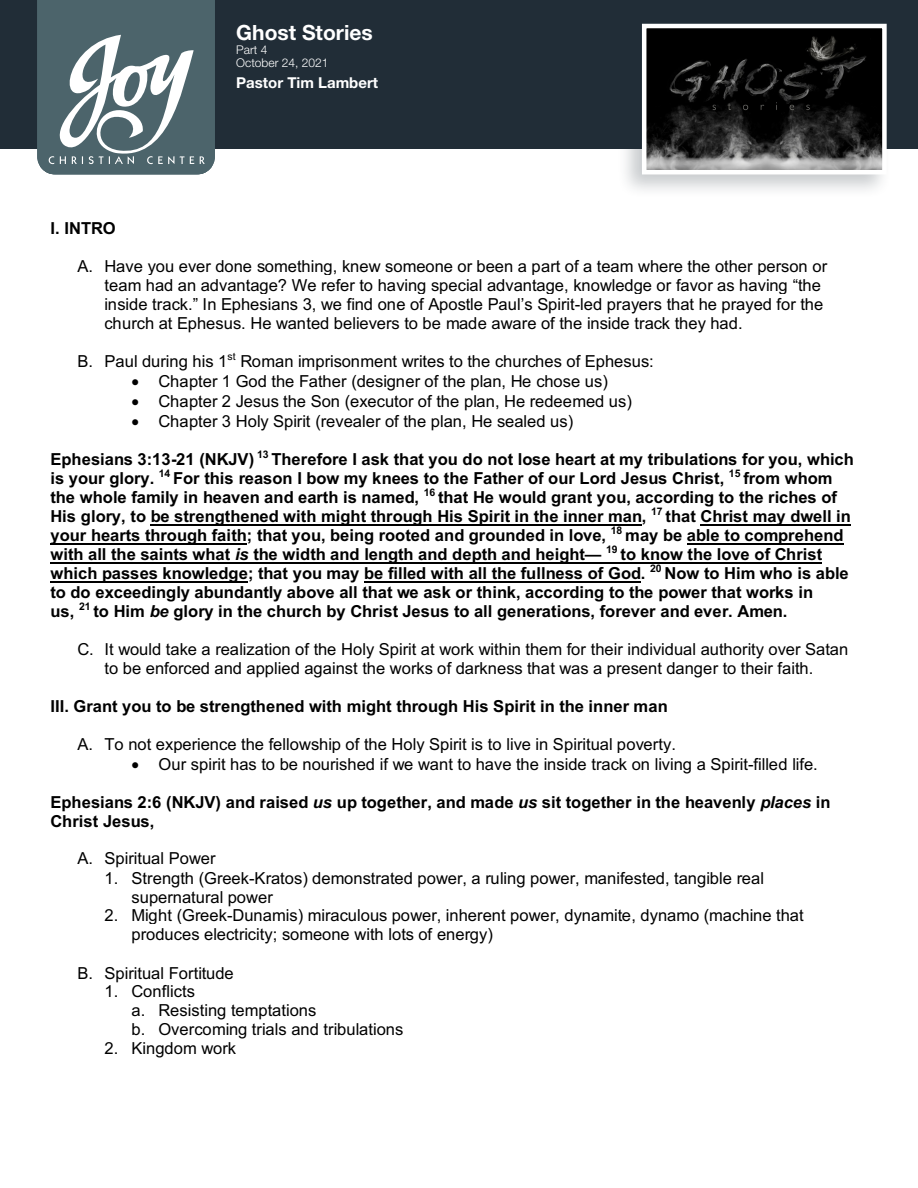
<style>
.page{position:relative;width:918px;height:1188px;background:#fff}
.page>*{position:absolute;margin:0;border:0;box-sizing:border-box;transform-origin:0 0}
.t1{font:700 21px "Helvetica Neue LT";color:#fff}
.t2{font:16.5px/19px "Arial";color:#000}
.t3{font:700 16.5px/19px "Arial";color:#000}
.t4{font:700 15px "Helvetica Neue LT";color:#fff}
.t5{font:300 12px/13.5px "Helvetica Neue LT";color:#fff}
.s1{font-style:italic}
</style>
<div class="page">
<hr style="left:151px;top:524px;width:491px;height:2px;background:#000">
<hr style="left:701px;top:524px;width:150px;height:2px;background:#000">
<hr style="left:50px;top:543px;width:197px;height:1px;background:#000">
<hr style="left:687px;top:543px;width:157px;height:1px;background:#000">
<hr style="left:50px;top:562px;width:772px;height:2px;background:#000">
<hr style="left:50px;top:581px;width:198px;height:2px;background:#000">
<hr style="left:364px;top:581px;width:277px;height:2px;background:#000">
<div style="left:0;top:0;width:918px;height:149px;background:#212d37"></div>
<div style="left:617px;top:18px;width:276px;height:181px;background:#212d37;opacity:.25"></div>
<svg style="left:640px;top:22px;width:249px;height:155px;background:#393939"></svg>
<svg style="left:37px;top:0;width:178px;height:174px;background:#6c7f85"></svg>
<p class="t1" style="left:236px;top:20px;width:138px">Ghost Stories</p>
<p class="t5" style="left:236px;top:42px;width:94px">Part 4<br>October 24, 2021</p>
<p class="t4" style="left:236px;top:74px;width:143px">Pastor Tim Lambert</p>
<p class="t3" style="left:50px;top:219px;width:67px">I. INTRO</p>
<p class="t2" style="left:104px;top:257px;width:724px;text-indent:-27px">A. Have you ever done something, knew someone or been a part of a team where the other person or team had an advantage? We refer to having special advantage, knowledge or favor as having “the inside track.” In Ephesians 3, we find one of Apostle Paul’s Spirit-led prayers that he prayed for the church at Ephesus. He wanted believers to be made aware of the inside track they had.</p>
<p class="t2" style="left:77px;top:352px;width:578px">B. Paul during his 1<sup>st</sup> Roman imprisonment writes to the churches of Ephesus:</p>
<p class="t2" style="left:131px;top:371px;width:478px">• Chapter 1 God the Father (designer of the plan, He chose us)</p>
<p class="t2" style="left:131px;top:391px;width:502px">• Chapter 2 Jesus the Son (executor of the plan, He redeemed us)</p>
<p class="t2" style="left:131px;top:412px;width:443px">• Chapter 3 Holy Spirit (revealer of the plan, He sealed us)</p>
<p class="t3" style="left:50px;top:450px;width:805px">Ephesians 3:13-21 (NKJV) <sup>13</sup> Therefore I ask that you do not lose heart at my tribulations for you, which is your glory. <sup>14</sup> For this reason I bow my knees to the Father of our Lord Jesus Christ, <sup>15</sup> from whom the whole family in heaven and earth is named, <sup>16</sup> that He would grant you, according to the riches of His glory, to be strengthened with might through His Spirit in the inner man, <sup>17</sup> that Christ may dwell in your hearts through faith; that you, being rooted and grounded in love, <sup>18</sup> may be able to comprehend with all the saints what <span class="s1">is</span> the width and length and depth and height— <sup>19</sup> to know the love of Christ which passes knowledge; that you may be filled with all the fullness of God. <sup>20</sup> Now to Him who is able to do exceedingly abundantly above all that we ask or think, according to the power that works in<br>us, <sup>21</sup> to Him <span class="s1">be</span> glory in the church by Christ Jesus to all generations, forever and ever. Amen.</p>
<p class="t2" style="left:77px;top:639px;width:772px;text-align:center">C. It would take a realization of the Holy Spirit at work within them for their individual authority over Satan to be enforced and applied against the works of darkness that was a present danger to their faith.</p>
<p class="t3" style="left:50px;top:697px;width:619px">III. Grant you to be strengthened with might through His Spirit in the inner man</p>
<p class="t2" style="left:77px;top:734px;width:600px">A. To not experience the fellowship of the Holy Spirit is to live in Spiritual poverty.</p>
<p class="t2" style="left:131px;top:754px;width:688px">• Our spirit has to be nourished if we want to have the inside track on living a Spirit-filled life.</p>
<p class="t3" style="left:50px;top:792px;width:782px">Ephesians 2:6 (NKJV) and raised <span class="s1">us</span> up together, and made <span class="s1">us</span> sit together in the heavenly <span class="s1">places</span> in<br>Christ Jesus,</p>
<p class="t2" style="left:77px;top:849px;width:140px">A. Spiritual Power</p>
<p class="t2" style="left:131px;top:868px;width:634px;text-indent:-27px">1. Strength (Greek-Kratos) demonstrated power, a ruling power, manifested, tangible real supernatural power</p>
<p class="t2" style="left:131px;top:906px;width:674px;text-indent:-27px">2. Might (Greek-Dunamis) miraculous power, inherent power, dynamite, dynamo (machine that produces electricity; someone with lots of energy)</p>
<p class="t2" style="left:77px;top:963px;width:158px">B. Spiritual Fortitude</p>
<p class="t2" style="left:131px;top:982px;width:274px;text-indent:-27px">1. Conflicts<br>a. Resisting temptations<br>b. Overcoming trials and tribulations</p>
<p class="t2" style="left:104px;top:1039px;width:133px">2. Kingdom work</p>
</div>
